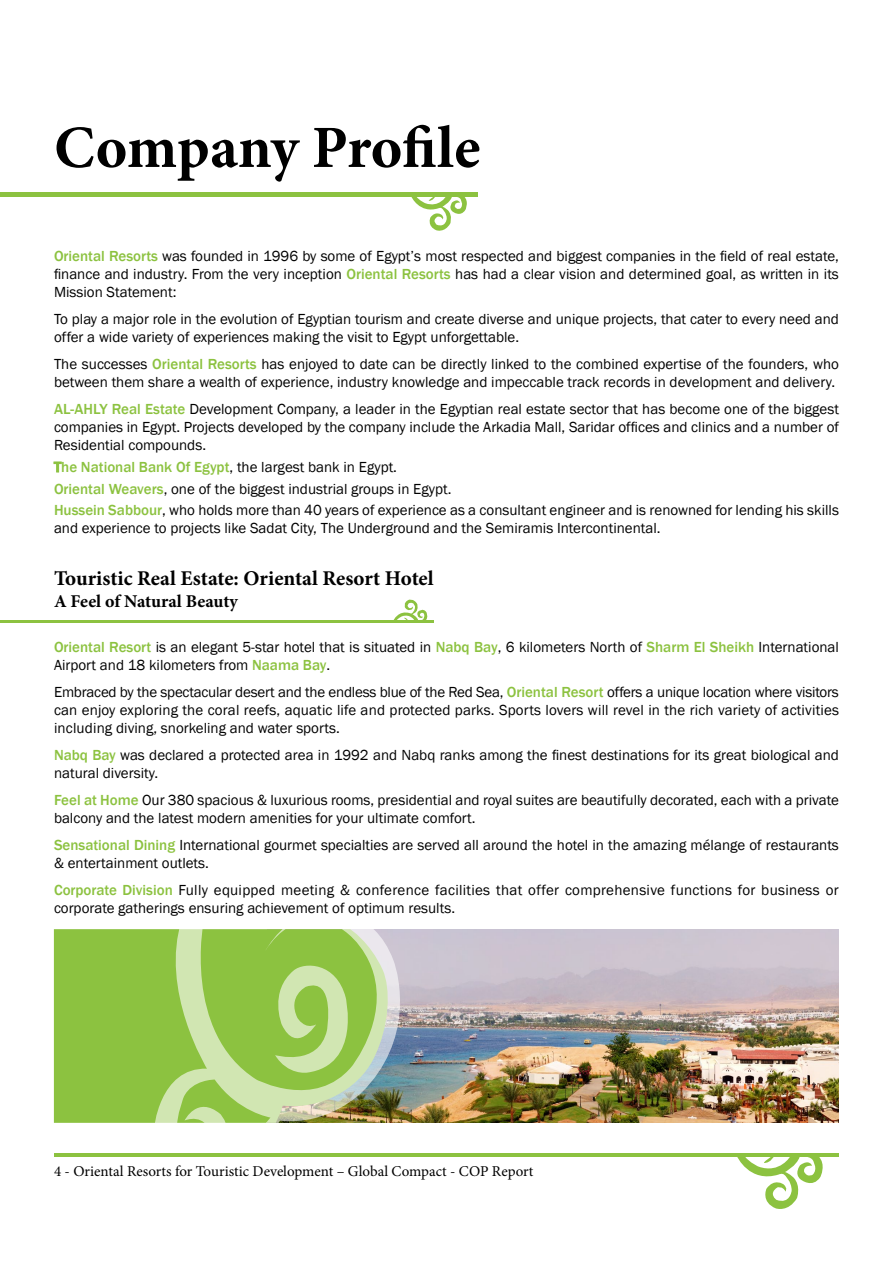
<style>
.page{position:relative;width:893px;height:1263px;background:#fff}
.page>*{position:absolute;margin:0;border:0;box-sizing:border-box;transform-origin:0 0}
.t1{font:700 60px "Minion Pro";letter-spacing:-.01em;color:#000}
.t2{font:700 21px "Minion Pro";color:#000}
.t3{font:700 18px "Minion Pro";letter-spacing:-.005em;color:#000}
.t4{font:15px/18px "Franklin Gothic";color:#000}
.t5{font:15px/18px "Franklin Gothic";letter-spacing:.02em;color:#000}
.t6{font:15px "Minion Pro";color:#000}
.s1{font-weight:500;color:#8cc240}
</style>
<div class="page">
<svg style="left:737px;top:1157px;width:86px;height:52px"></svg>
<hr style="left:54px;top:1153px;width:785px;height:4px;background:#8cc240">
<img style="left:414px;top:929px;width:425px;height:194px">
<div style="left:54px;top:929px;width:100px;height:194px;background:#8cc240"></div>
<svg style="left:154px;top:929px;width:260px;height:194px;background:#a3c475"></svg>
<svg style="left:185px;top:1095px;width:42px;height:28px"></svg>
<svg style="left:268px;top:962px;width:94px;height:113px;background:#a7d06d"></svg>
<svg style="left:411px;top:197px;width:56px;height:34px"></svg>
<div style="left:0;top:192px;width:477px;height:5px;background:#8cc240"></div>
<svg style="left:393px;top:599px;width:35px;height:21px"></svg>
<hr style="left:0;top:620px;width:434px;height:3px;background:#8cc240">
<svg style="left:54px;top:462px;width:8px;height:10px"></svg>
<h1 class="t1" style="left:54px;top:105px;width:428px">Company Profile</h1>
<p class="t4" style="left:54px;top:248px;width:786px;text-align:justify"><span class="s1">Oriental Resorts</span> was founded in 1996 by some of Egypt’s most respected and biggest companies in the field of real estate, finance and industry. From the very inception <span class="s1">Oriental Resorts</span> has had a clear vision and determined goal, as written in its Mission Statement:</p>
<p class="t4" style="left:54px;top:311px;width:786px">To play a major role in the evolution of Egyptian tourism and create diverse and unique projects, that cater to every need and offer a wide variety of experiences making the visit to Egypt unforgettable.</p>
<p class="t4" style="left:54px;top:356px;width:786px">The successes <span class="s1">Oriental Resorts</span> has enjoyed to date can be directly linked to the combined expertise of the founders, who between them share a wealth of experience, industry knowledge and impeccable track records in development and delivery.</p>
<p class="t4" style="left:54px;top:401px;width:786px;text-align:justify"><span class="s1">AL-AHLY Real Estate</span> Development Company, a leader in the Egyptian real estate sector that has become one of the biggest companies in Egypt. Projects developed by the company include the Arkadia Mall, Saridar offices and clinics and a number of Residential compounds.</p>
<p class="t4" style="left:54px;top:456px;width:786px;line-height:21.6px"><span class="s1">The National Bank Of Egypt</span>, the largest bank in Egypt.<br><span class="s1">Oriental Weavers</span>, one of the biggest industrial groups in Egypt.<br><span class="s1">Hussein Sabbour</span>, who holds more than 40 years of experience as a consultant engineer and is renowned for lending his skills</p>
<p class="t4" style="left:54px;top:519px;width:608px">and experience to projects like Sadat City, The Underground and the Semiramis Intercontinental.</p>
<h2 class="t2" style="left:54px;top:564px;width:381px">Touristic Real Estate: Oriental Resort Hotel</h2>
<p class="t3" style="left:54px;top:589px;width:185px">A Feel of Natural Beauty</p>
<p class="t4" style="left:54px;top:638px;width:786px"><span class="s1">Oriental Resort</span> is an elegant 5-star hotel that is situated in <span class="s1">Nabq Bay</span>, 6 kilometers North of <span class="s1">Sharm El Sheikh</span> International<br>Airport and 18 kilometers from <span class="s1">Naama Bay</span>.</p>
<p class="t4" style="left:54px;top:683px;width:786px;text-align:justify">Embraced by the spectacular desert and the endless blue of the Red Sea, <span class="s1">Oriental Resort</span> offers a unique location where visitors can enjoy exploring the coral reefs, aquatic life and protected parks. Sports lovers will revel in the rich variety of activities including diving, snorkeling and water sports.</p>
<p class="t4" style="left:54px;top:746px;width:786px"><span class="s1">Nabq Bay</span> was declared a protected area in 1992 and Nabq ranks among the finest destinations for its great biological and natural diversity.</p>
<p class="t4" style="left:54px;top:791px;width:786px"><span class="s1">Feel at Home</span> Our 380 spacious &amp; luxurious rooms, presidential and royal suites are beautifully decorated, each with a private balcony and the latest modern amenities for your ultimate comfort.</p>
<p class="t4" style="left:54px;top:836px;width:786px"><span class="s1">Sensational Dining</span> International gourmet specialties are served all around the hotel in the amazing mélange of restaurants &amp; entertainment outlets.</p>
<p class="t5" style="left:54px;top:881px;width:786px"><span class="s1">Corporate Division</span> Fully equipped meeting &amp; conference facilities that offer comprehensive functions for business or corporate gatherings ensuring achievement of optimum results.</p>
<p class="t6" style="left:54px;top:1161px;width:481px">4 - Oriental Resorts for Touristic Development – Global Compact - COP Report</p>
</div>
